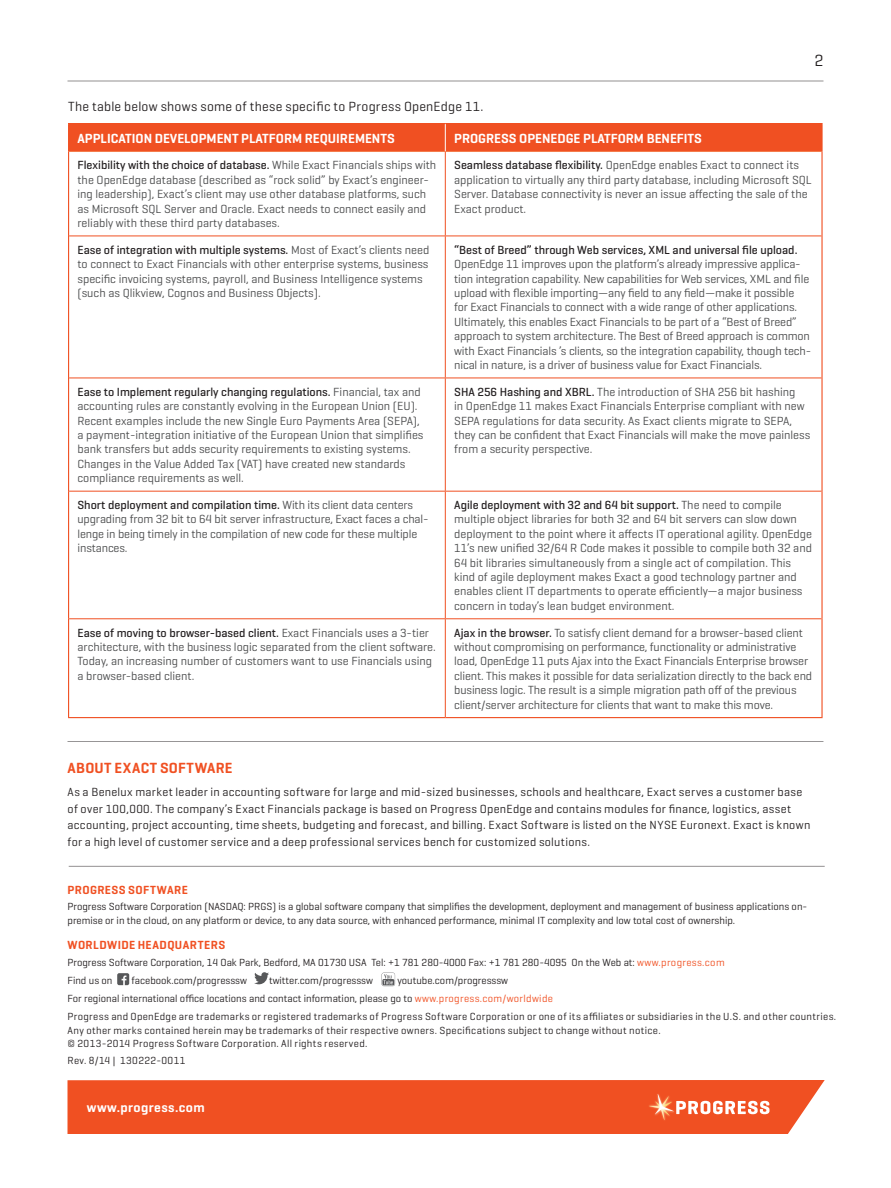
<style>
.page{position:relative;width:891px;height:1188px;background:#fff}
.page>*{position:absolute;margin:0;border:0;box-sizing:border-box;transform-origin:0 0}
.Pagination{font:16.5px "Geogrotesque";color:#231f20}
.Boilerplate_Sub-Head{font:600 15px "Geogrotesque";letter-spacing:.025em;color:#f05022}
.Chart_Headline{font:600 13.5px "Geogrotesque";color:#fff}
.Chart_Table_Descript{font:13.5px "Geogrotesque";letter-spacing:.02em;color:#231f20}
.Chart_Headline-2{font:600 13.5px "Geogrotesque";letter-spacing:.03em;color:#fff}
.Chart_Text{font:12px/14.4px "Geogrotesque";color:#4b4c4d}
.Body_Text{font:12px/16.5px "Geogrotesque";letter-spacing:.025em;color:#231f20}
.Boilerplate_Sub-Head-2{font:600 12px "Geogrotesque";letter-spacing:.035em;color:#f05022}
.Boilerplate_Text_spa{font:10.5px/13.5px "Geogrotesque";color:#231f20}
.Legal{font:10.5px/13.5px "Geogrotesque";letter-spacing:.035em;color:#231f20}
.s1{font-weight:500;color:#231f20}
.s2{color:#f05022}
</style>
<div class="page">
<hr style="left:69px;top:866px;width:756px;height:1px;background:#231f20">
<div style="left:68px;top:1080px;width:757px;height:54px;background:#f05022"></div>
<hr style="left:68px;top:81px;width:756px;height:1px;background:#231f20">
<div style="left:117px;top:973px;width:12px;height:12px;background:#57585a;border-radius:2px"></div>
<svg style="left:122px;top:976px;width:4px;height:10px"></svg>
<svg style="left:254px;top:972px;width:15px;height:12px"></svg>
<svg style="left:382px;top:973px;width:13px;height:13px"></svg>
<hr style="left:68px;top:123px;width:377px;height:1px;background:#f05022">
<hr style="left:445px;top:123px;width:378px;height:1px;background:#f05022">
<hr style="left:821px;top:124px;width:2px;height:28px;background:#f05022">
<div style="left:68px;top:124px;width:754px;height:28px;background:#f05022"></div>
<hr style="left:68px;top:152px;width:1px;height:84px;background:#f05022">
<hr style="left:821px;top:152px;width:2px;height:84px;background:#f05022">
<hr style="left:68px;top:236px;width:1px;height:142px;background:#f05022">
<hr style="left:821px;top:236px;width:2px;height:142px;background:#f05022">
<hr style="left:68px;top:378px;width:1px;height:113px;background:#f05022">
<hr style="left:821px;top:378px;width:2px;height:113px;background:#f05022">
<hr style="left:68px;top:491px;width:1px;height:128px;background:#f05022">
<hr style="left:821px;top:491px;width:2px;height:128px;background:#f05022">
<hr style="left:68px;top:619px;width:1px;height:98px;background:#f05022">
<hr style="left:821px;top:619px;width:2px;height:98px;background:#f05022">
<hr style="left:68px;top:717px;width:377px;height:1px;background:#f05022">
<hr style="left:445px;top:717px;width:378px;height:1px;background:#f05022">
<hr style="left:445px;top:152px;width:1px;height:84px;background:#f05022">
<hr style="left:69px;top:236px;width:376px;height:1px;background:#f05022">
<hr style="left:445px;top:236px;width:376px;height:1px;background:#f05022">
<hr style="left:445px;top:236px;width:1px;height:142px;background:#f05022">
<hr style="left:69px;top:378px;width:376px;height:1px;background:#f05022">
<hr style="left:445px;top:378px;width:376px;height:1px;background:#f05022">
<hr style="left:445px;top:378px;width:1px;height:113px;background:#f05022">
<hr style="left:69px;top:491px;width:376px;height:1px;background:#f05022">
<hr style="left:445px;top:491px;width:376px;height:1px;background:#f05022">
<hr style="left:445px;top:492px;width:1px;height:126px;background:#f05022">
<hr style="left:69px;top:618px;width:376px;height:1px;background:#f05022">
<hr style="left:445px;top:618px;width:376px;height:1px;background:#f05022">
<hr style="left:445px;top:619px;width:1px;height:98px;background:#f05022">
<hr style="left:68px;top:741px;width:755px;height:1px;background:#231f20">
<p class="Chart_Table_Descript" style="left:68px;top:98px;width:417px">The table below shows some of these specific to Progress OpenEdge 11.</p>
<p class="Pagination" style="left:815px;top:50px;width:10px">2</p>
<p class="Chart_Headline" style="left:78px;top:130px;width:319px">APPLICATION DEVELOPMENT PLATFORM REQUIREMENTS</p>
<p class="Chart_Headline" style="left:454px;top:130px;width:249px">PROGRESS OPENEDGE PLATFORM BENEFITS</p>
<p class="Chart_Text" style="left:78px;top:158px;width:360px"><span class="s1">Flexibility with the choice of database.</span> While Exact Financials ships with the OpenEdge database (described as “rock solid” by Exact’s engineer&shy;ing leadership), Exact’s client may use other database platforms, such as Microsoft SQL Server and Oracle. Exact needs to connect easily and reliably with these third party databases.</p>
<p class="Chart_Text" style="left:454px;top:158px;width:359px"><span class="s1">Seamless database flexibility.</span> OpenEdge enables Exact to connect its application to virtually any third party database, including Microsoft SQL Server. Database connectivity is never an issue affecting the sale of the Exact product.</p>
<p class="Chart_Text" style="left:78px;top:242px;width:353px"><span class="s1">Ease of integration with multiple systems.</span> Most of Exact’s clients need to connect to Exact Financials with other enterprise systems, business specific invoicing systems, payroll, and Business Intelligence systems (such as Qlikview, Cognos and Business Objects).</p>
<p class="Chart_Text" style="left:454px;top:242px;width:359px"><span class="s1">“Best of Breed” through Web services, XML and universal file upload.<br></span>OpenEdge 11 improves upon the platform’s already impressive applica&shy;tion integration capability. New capabilities for Web services, XML and file upload with flexible importing—any field to any field—make it possible<br>for Exact Financials to connect with a wide range of other applications.<br>Ultimately, this enables Exact Financials to be part of a “Best of Breed” approach to system architecture. The Best of Breed approach is common with Exact Financials ’s clients, so the integration capability, though tech&shy;nical in nature, is a driver of business value for Exact Financials.</p>
<p class="Chart_Text" style="left:78px;top:384px;width:348px"><span class="s1">Ease to Implement regularly changing regulations.</span> Financial, tax and accounting rules are constantly evolving in the European Union (EU).<br>Recent examples include the new Single Euro Payments Area (SEPA), a payment-integration initiative of the European Union that simplifies bank transfers but adds security requirements to existing systems.<br>Changes in the Value Added Tax (VAT) have created new standards compliance requirements as well.</p>
<p class="Chart_Text" style="left:454px;top:384px;width:358px"><span class="s1">SHA 256 Hashing and XBRL.</span> The introduction of SHA 256 bit hashing<br>in OpenEdge 11 makes Exact Financials Enterprise compliant with new SEPA regulations for data security. As Exact clients migrate to SEPA, they can be confident that Exact Financials will make the move painless from a security perspective.</p>
<p class="Chart_Text" style="left:78px;top:497px;width:353px"><span class="s1">Short deployment and compilation time.</span> With its client data centers upgrading from 32 bit to 64 bit server infrastructure, Exact faces a chal&shy;lenge in being timely in the compilation of new code for these multiple instances.</p>
<p class="Chart_Text" style="left:454px;top:497px;width:359px"><span class="s1">Agile deployment with 32 and 64 bit support.</span> The need to compile multiple object libraries for both 32 and 64 bit servers can slow down deployment to the point where it affects IT operational agility. OpenEdge 11’s new unified 32/64 R Code makes it possible to compile both 32 and 64 bit libraries simultaneously from a single act of compilation. This kind of agile deployment makes Exact a good technology partner and enables client IT departments to operate efficiently—a major business concern in today’s lean budget environment.</p>
<p class="Chart_Text" style="left:78px;top:625px;width:360px"><span class="s1">Ease of moving to browser-based client.</span> Exact Financials uses a 3-tier architecture, with the business logic separated from the client software.<br>Today, an increasing number of customers want to use Financials using a browser-based client.</p>
<p class="Chart_Text" style="left:454px;top:625px;width:359px"><span class="s1">Ajax in the browser.</span> To satisfy client demand for a browser-based client without compromising on performance, functionality or administrative load, OpenEdge 11 puts Ajax into the Exact Financials Enterprise browser client. This makes it possible for data serialization directly to the back end business logic. The result is a simple migration path off of the previous client/server architecture for clients that want to make this move.</p>
<p class="Boilerplate_Sub-Head" style="left:68px;top:759px;width:167px">ABOUT EXACT SOFTWARE</p>
<p class="Body_Text" style="left:68px;top:784px;width:745px">As a Benelux market leader in accounting software for large and mid-sized businesses, schools and healthcare, Exact serves a customer base of over 100,000. The company’s Exact Financials package is based on Progress OpenEdge and contains modules for finance, logistics, asset accounting, project accounting, time sheets, budgeting and forecast, and billing. Exact Software is listed on the NYSE Euronext. Exact is known for a high level of customer service and a deep professional services bench for customized solutions.</p>
<p class="Boilerplate_Sub-Head-2" style="left:68px;top:882px;width:122px">PROGRESS SOFTWARE</p>
<p class="Boilerplate_Text_spa" style="left:68px;top:900px;width:741px">Progress Software Corporation (NASDAQ: PRGS) is a global software company that simplifies the development, deployment and management of business applications on&shy;premise or in the cloud, on any platform or device, to any data source, with enhanced performance, minimal IT complexity and low total cost of ownership.</p>
<p class="Boilerplate_Sub-Head-2" style="left:68px;top:938px;width:159px">WORLDWIDE HEADQUARTERS</p>
<p class="Boilerplate_Text_spa" style="left:68px;top:956px;width:659px">Progress Software Corporation, 14 Oak Park, Bedford, MA 01730 USA Tel: +1 781 280-4000 Fax: +1 781 280-4095 On the Web at: <span class="s2">www.progress.com</span></p>
<p class="Boilerplate_Text_spa" style="left:68px;top:974px;width:47px">Find us on</p>
<p class="Boilerplate_Text_spa" style="left:132px;top:974px;width:117px">facebook.com/progresssw</p>
<p class="Boilerplate_Text_spa" style="left:269px;top:974px;width:106px">twitter.com/progresssw</p>
<p class="Boilerplate_Text_spa" style="left:397px;top:974px;width:112px">youtube.com/progresssw</p>
<p class="Boilerplate_Text_spa" style="left:68px;top:992px;width:487px">For regional international office locations and contact information, please go to <span class="s2">www.progress.com/worldwide</span></p>
<p class="Legal" style="left:68px;top:1010px;width:770px">Progress and OpenEdge are trademarks or registered trademarks of Progress Software Corporation or one of its affiliates or subsidiaries in the U.S. and other countries.<br>Any other marks contained herein may be trademarks of their respective owners. Specifications subject to change without notice.<br>© 2013-2014 Progress Software Corporation. All rights reserved.</p>
<p class="Legal" style="left:68px;top:1054px;width:120px">Rev. 8/14 | 130222-0011</p>
<p class="Chart_Headline-2" style="left:87px;top:1099px;width:119px">www.progress.com</p>
</div>
